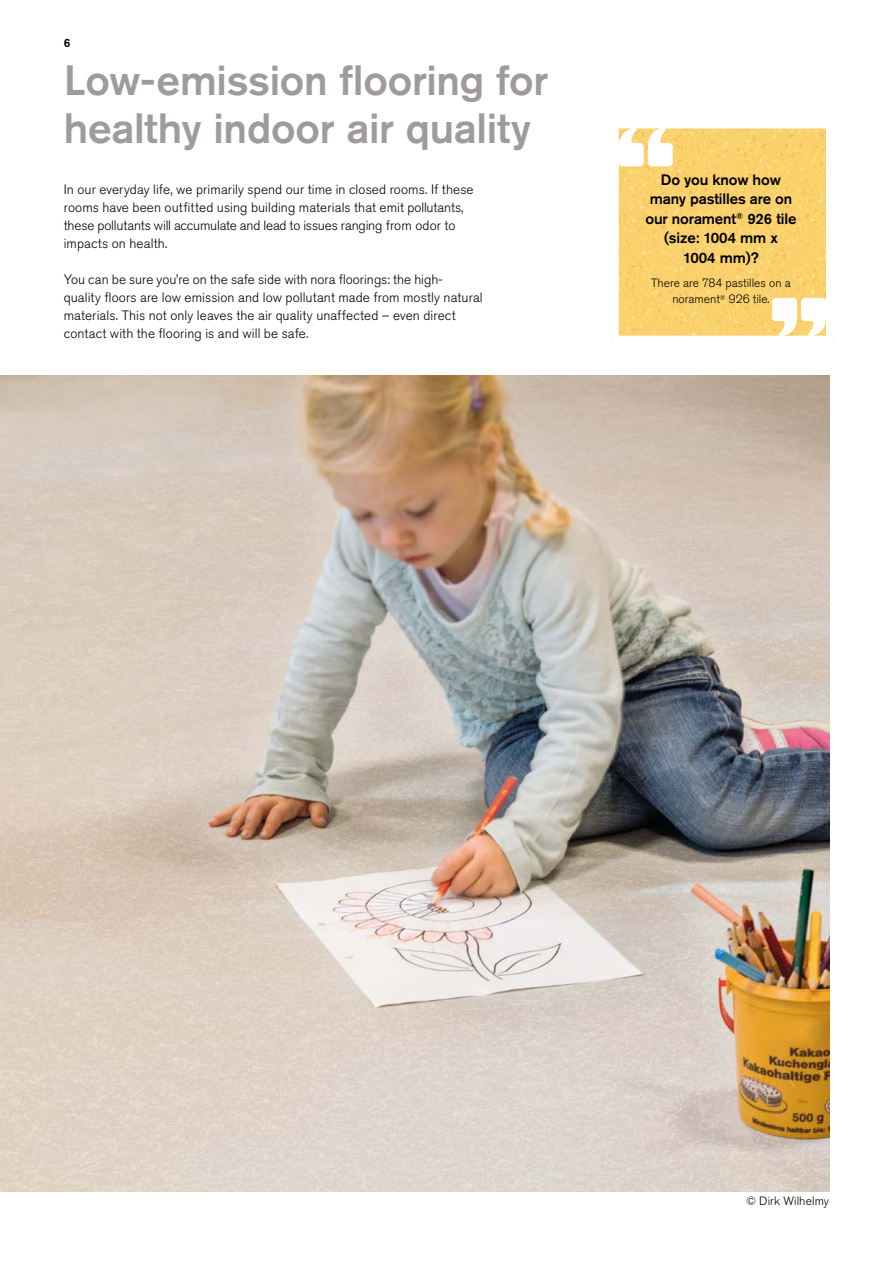
<style>
.page{position:relative;width:893px;height:1263px;background:#fff}
.page>*{position:absolute;margin:0;border:0;box-sizing:border-box;transform-origin:0 0}
.t1{font:500 42px/48px "Akzidenz Grotesk Pro";letter-spacing:-.005em;color:#9f9a9c}
.t2{font:500 15px/19.5px "Akzidenz Grotesk Pro";letter-spacing:-.01em;color:#000;text-align:center}
.t3{font:300 13.5px/18px "Akzidenz Grotesk Pro";letter-spacing:.005em;color:#000}
.t4{font:300 12px/16.5px "Akzidenz Grotesk Pro";color:#000;text-align:center}
.t5{font:500 12px "Akzidenz Grotesk Pro";color:#000}
</style>
<div class="page">
<img style="left:0;top:376px;width:829px;height:816px">
<img style="left:619px;top:128px;width:207px;height:208px">
<p class="t5" style="left:64px;top:35px;width:8px">6</p>
<h1 class="t1" style="left:64px;top:56px;width:486px">Low-emission flooring for healthy indoor air quality</h1>
<p class="t3" style="left:64px;top:180px;width:411px">In our everyday life, we primarily spend our time in closed rooms. If these rooms have been outfitted using building materials that emit pollutants, these pollutants will accumulate and lead to issues ranging from odor to impacts on health.</p>
<p class="t3" style="left:64px;top:270px;width:420px">You can be sure you’re on the safe side with nora floorings: the high&shy;quality floors are low emission and low pollutant made from mostly natural materials. This not only leaves the air quality unaffected – even direct contact with the flooring is and will be safe.</p>
<p class="t2" style="left:645px;top:170px;width:153px">Do you know how many pastilles are on our norament<sup>®</sup> 926 tile (size: 1004 mm x<br>1004 mm)?</p>
<p class="t4" style="left:651px;top:274px;width:141px">There are 784 pastilles on a norament<sup>®</sup> 926 tile.</p>
<p class="t4" style="left:746px;top:1193px;width:85px">© Dirk Wilhelmy</p>
</div>
